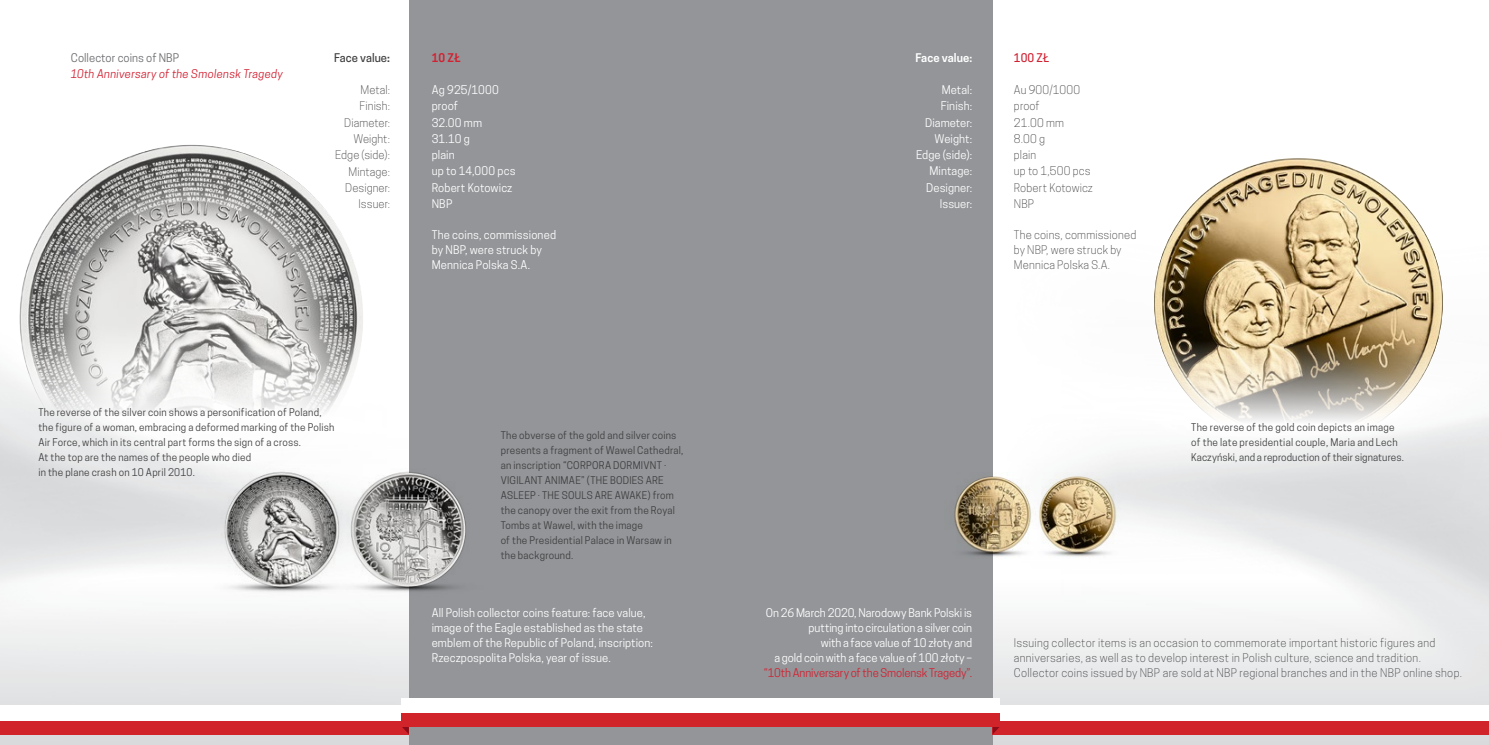
<style>
.page{position:relative;width:1489px;height:745px;background:#fff}
.page>*{position:absolute;margin:0;border:0;box-sizing:border-box;transform-origin:0 0}
.t1{font:11.25px/16.2px "Cooper Hewitt";letter-spacing:.005em;color:#fff}
.t2{font:300 11.25px/16.2px "Cooper Hewitt";letter-spacing:.015em;color:#3e3e3f}
.t3{font:11.25px "Cooper Hewitt";letter-spacing:-.015em;color:#d12233}
.t4{font:italic 11.25px "Cooper Hewitt";letter-spacing:.02em;color:#d12233}
.t5{font:11.25px "Cooper Hewitt";letter-spacing:.005em;color:#6c6d70}
.t6{font:500 11.25px "Cooper Hewitt";letter-spacing:.005em;color:#3e3e3f}
.t7{font:600 11.25px "Cooper Hewitt";letter-spacing:.005em;color:#fff}
.t8{font:500 11.25px "Cooper Hewitt";color:#d12233}
.t9{font:600 11.25px "Cooper Hewitt";color:#d12233}
.t10{font:10px/15px "Cooper Hewitt";letter-spacing:.02em;color:#3e3e3f}
.s1{font-weight:600}
</style>
<div class="page">
<img style="left:0;top:0;width:1488px;height:744px">
<div style="left:409px;top:0;width:335px;height:744px;background:#939598"></div>
<div style="left:744px;top:0;width:248px;height:744px;background:#939598"></div>
<svg style="left:0;top:705px;width:402px;height:28px"></svg>
<svg style="left:999px;top:705px;width:489px;height:28px"></svg>
<svg style="left:402px;top:726px;width:7px;height:7px"></svg>
<svg style="left:992px;top:726px;width:7px;height:7px"></svg>
<svg style="left:402px;top:698px;width:597px;height:28px;background:#e9989c"></svg>
<img style="left:19px;top:145px;width:344px;height:346px">
<img style="left:206px;top:468px;width:127px;height:130px">
<img style="left:225px;top:472px;width:113px;height:114px;border-radius:57px">
<img style="left:333px;top:468px;width:133px;height:130px">
<img style="left:352px;top:472px;width:113px;height:114px;border-radius:57px">
<img style="left:954px;top:472px;width:74px;height:89px">
<img style="left:955px;top:476px;width:74px;height:75px;border-radius:37px">
<img style="left:1028px;top:472px;width:98px;height:89px">
<img style="left:1040px;top:476px;width:74px;height:75px;border-radius:37px">
<img style="left:1153px;top:158px;width:289px;height:288px;border-radius:144px">
<p class="t5" style="left:71px;top:51px;width:110px">Collector coins of NBP</p>
<p class="t4" style="left:71px;top:67px;width:213px">10th Anniversary of the Smolensk Tragedy</p>
<p class="t6" style="left:334px;top:51px;width:57px">Face value<span class="s1">:</span></p>
<p class="t2" style="left:335px;top:82px;width:56px;text-align:right">Metal:<br>Finish:<br>Diameter:<br>Weight:<br>Edge (side):<br>Mintage:<br>Designer:<br>Issuer:</p>
<p class="t9" style="left:431px;top:51px;width:30px">10 ZŁ</p>
<p class="t1" style="left:431px;top:82px;width:85px">Ag 925/1000 proof<br>32.00 mm<br>31.10 g<br>plain<br>up to 14,000 pcs<br>Robert Kotowicz<br>NBP</p>
<p class="t1" style="left:431px;top:227px;width:126px;line-height:15px">The coins, commissioned by NBP, were struck by<br>Mennica Polska S.A.</p>
<p class="t10" style="left:38px;top:405px;width:297px">The reverse of the silver coin shows a personification of Poland, the figure of a woman, embracing a deformed marking of the Polish Air Force, which in its central part forms the sign of a cross.<br>At the top are the names of the people who died<br>in the plane crash on 10 April 2010.</p>
<p class="t10" style="left:500px;top:427px;width:184px">The obverse of the gold and silver coins presents a fragment of Wawel Cathedral, an inscription “CORPORA DORMIVNT · VIGILANT ANIMAE” (THE BODIES ARE ASLEEP · THE SOULS ARE AWAKE) from the canopy over the exit from the Royal Tombs at Wawel, with the image<br>of the Presidential Palace in Warsaw in the background.</p>
<p class="t1" style="left:431px;top:605px;width:223px;line-height:15px">All Polish collector coins feature: face value, image of the Eagle established as the state emblem of the Republic of Poland, inscription:<br>Rzeczpospolita Polska, year of issue.</p>
<p class="t7" style="left:915px;top:51px;width:58px">Face value:</p>
<p class="t1" style="left:916px;top:82px;width:58px;text-align:right">Metal:<br>Finish:<br>Diameter:<br>Weight:<br>Edge (side):<br>Mintage:<br>Designer:<br>Issuer:</p>
<p class="t8" style="left:1013px;top:51px;width:37px">100 ZŁ</p>
<p class="t2" style="left:1013px;top:82px;width:81px">Au 900/1000 proof<br>21.00 mm<br>8.00 g<br>plain<br>up to 1,500 pcs<br>Robert Kotowicz<br>NBP</p>
<p class="t2" style="left:1013px;top:227px;width:124px;line-height:15px">The coins, commissioned by NBP, were struck by<br>Mennica Polska S.A.</p>
<p class="t10" style="left:1191px;top:420px;width:214px">The reverse of the gold coin depicts an image of the late presidential couple, Maria and Lech<br>Kaczyński, and a reproduction of their signatures.</p>
<p class="t1" style="left:766px;top:605px;width:208px;line-height:15px;text-align:right">On 26 March 2020, Narodowy Bank Polski is putting into circulation a silver coin<br>with a face value of 10 złoty and<br>a gold coin with a face value of 100 złoty –</p>
<p class="t3" style="left:763px;top:666px;width:210px">“10th Anniversary of the Smolensk Tragedy”.</p>
<p class="t2" style="left:1013px;top:635px;width:449px;line-height:15px">Issuing collector items is an occasion to commemorate important historic figures and anniversaries, as well as to develop interest in Polish culture, science and tradition.<br>Collector coins issued by NBP are sold at NBP regional branches and in the NBP online shop.</p>
</div>
